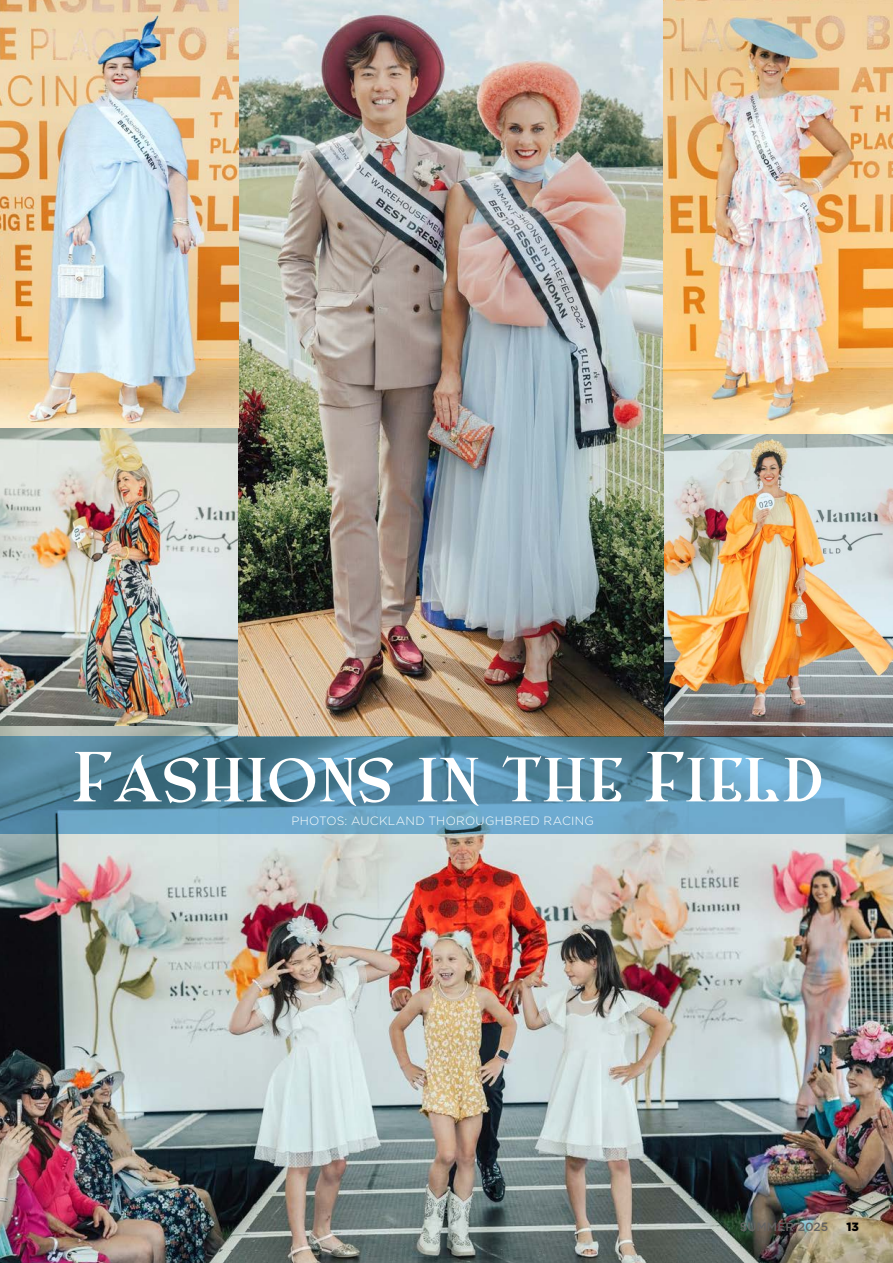
<style>
.page{position:relative;width:893px;height:1263px;background:#fff}
.page>*{position:absolute;margin:0;border:0;box-sizing:border-box;transform-origin:0 0}
.t1{font:60px "Shangri La NF Small Caps";letter-spacing:.02em;color:#fff}
.t2{font:300 12px "Gotham";letter-spacing:.025em;color:#fff}
.t3{font:500 12px "Gotham";color:#646363}
.t4{font:900 12px "Gotham";color:#000}
</style>
<div class="page">
<img style="left:0;top:0;width:663px;height:726px">
<img style="left:0;top:726px;width:893px;height:537px">
<img style="left:544px;top:397px;width:349px;height:339px">
<img style="left:663px;top:0;width:230px;height:434px">
<svg style="left:0;top:736px;width:893px;height:97px;background:#5b90ab"></svg>
<h1 class="t1" style="left:73px;top:735px;width:749px">Fashions in the Field</h1>
<p class="t2" style="left:292px;top:813px;width:304px">PHOTOS: AUCKLAND THOROUGHBRED RACING</p>
<p class="t3" style="left:740px;top:1218px;width:90px">SUMMER 2025</p>
<p class="t4" style="left:846px;top:1218px;width:14px">13</p>
</div>
